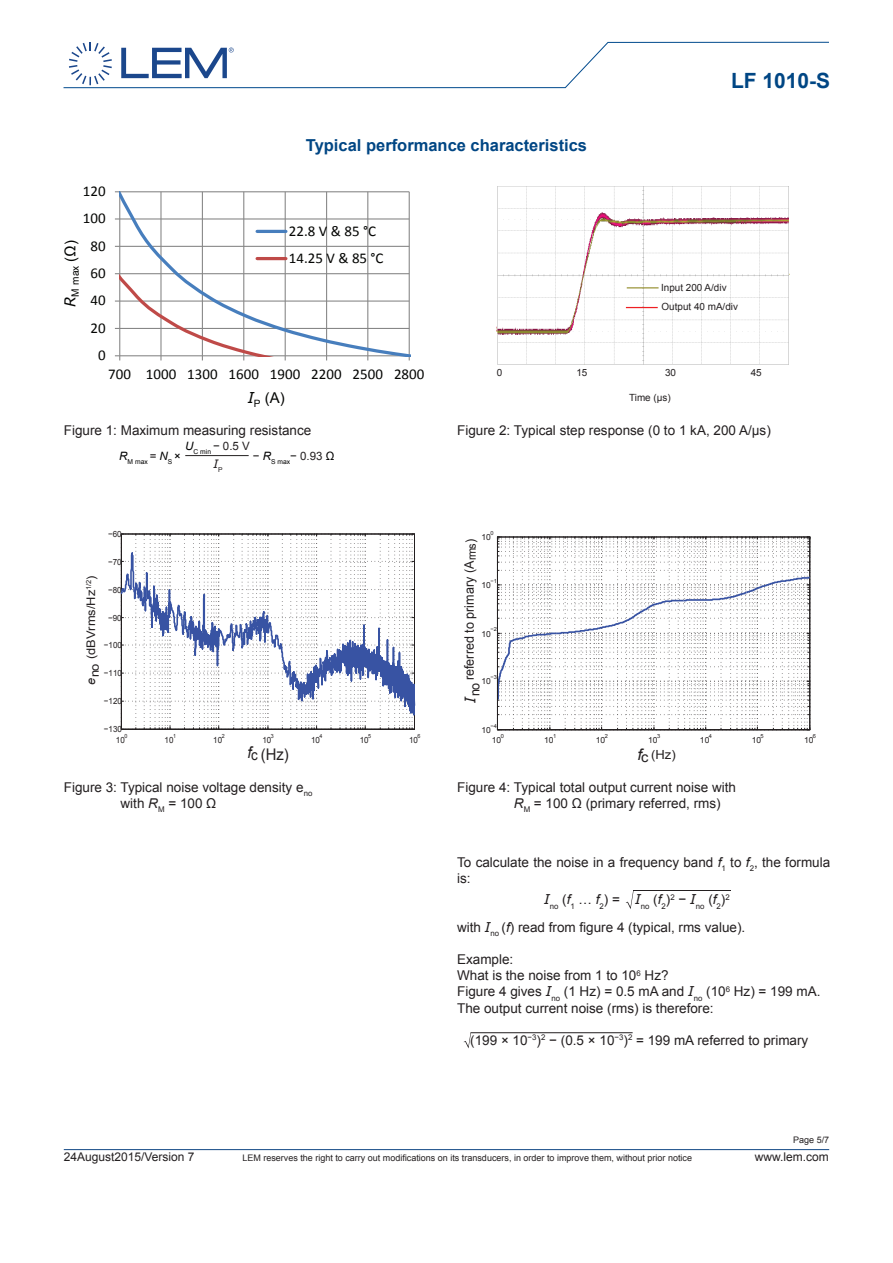
<style>
.page{position:relative;width:893px;height:1263px;background:#fff}
.page>*{position:absolute;margin:0;border:0;box-sizing:border-box;transform-origin:0 0}
.t1{font:700 21px "Arial";color:#004684}
.t2{font:700 16.5px "Arial";color:#004684}
.t3{font:16.05px "Arial";color:#231f20;scale:.92 1}
.t4{font:15px/27.2px "Calibri";color:#040503}
.t5{font:15px "Arial";color:#040503}
.t6{font:13.5px/16.2px "Arial";color:#231f20}
.t7{font:13.05px "Arial";color:#231f20}
.t8{font:12.6px "Arial";color:#231f20}
.t9{font:12px "Arial";color:#231f20}
.t10{font:11.85px "Arial";color:#231f20;scale:1.08 1}
.t11{font:11.55px "Arial";color:#231f20}
.t12{font:italic 11.55px "Verdana";color:#231f20}
.t13{font:10.05px "Arial";color:#040503}
.t14{font:9.9px/18.6px "Arial";color:#231f20}
.t15{font:9px "Arial";color:#231f20}
.t16{font:8.55px "Arial";color:#231f20;scale:.94 1}
.t17{font:8.4px "Arial";color:#231f20}
.t18{font:7.8px "Arial";color:#231f20}
.t19{font:6.75px "Arial";color:#000001}
.t20{font:5.7px "Arial";color:#231f20;scale:.94 1}
.t21{font:5.55px "Arial";color:#231f20}
.s1{font-family:"Verdana";font-style:italic}
.s2{font-style:italic;color:#000001}
.s3{color:#000001}
.s4{font-style:italic}
.s5{font-family:"Verdana";font-style:italic;font-size:14.55px}
.s6{font-size:14.4px}
.s7{font-style:italic;font-size:15.75px}
.s8{font-size:14.1px}
</style>
<div class="page">
<hr style="left:64px;top:1149px;width:765px;height:1px;background:#124885">
<svg style="left:64px;top:41px;width:765px;height:48px"></svg>
<svg style="left:121px;top:534px;width:294px;height:196px"></svg>
<svg style="left:497px;top:537px;width:314px;height:193px"></svg>
<hr style="left:185px;top:455px;width:64px;height:1px;background:#231f20">
<svg style="left:626px;top:891px;width:8px;height:18px"></svg>
<hr style="left:633px;top:890px;width:97px;height:1px;background:#231f20">
<svg style="left:464px;top:1033px;width:7px;height:15px"></svg>
<hr style="left:471px;top:1032px;width:162px;height:1px;background:#231f20">
<img style="left:496px;top:186px;width:294px;height:178px">
<hr style="left:626px;top:307px;width:32px;height:1px;background:#ee1f23">
<hr style="left:627px;top:287px;width:32px;height:1px;background:#9a9439">
<hr style="left:120px;top:191px;width:289px;height:1px;background:#868686">
<hr style="left:119px;top:192px;width:1px;height:164px;background:#868686">
<svg style="left:115px;top:355px;width:5px;height:5px"></svg>
<svg style="left:120px;top:192px;width:290px;height:165px"></svg>
<hr style="left:257px;top:230px;width:29px;height:3px;background:#477ebd">
<hr style="left:257px;top:257px;width:29px;height:3px;background:#bf4a48">
<p class="t4" style="left:83px;top:177px;width:24px">120</p>
<p class="t4" style="left:83px;top:205px;width:24px">100</p>
<p class="t13" style="left:69px;top:307px;width:69px;rotate:-90deg"><sup>R</sup>M max <sup>(Ω)</sup></p>
<p class="t4" style="left:91px;top:232px;width:17px">80</p>
<p class="t4" style="left:91px;top:259px;width:17px">60</p>
<p class="t4" style="left:91px;top:287px;width:17px">40</p>
<p class="t4" style="left:91px;top:314px;width:17px">20</p>
<p class="t4" style="left:98px;top:341px;width:9px">0</p>
<p class="t2" style="left:306px;top:135px;width:283px">Typical performance characteristics</p>
<p class="t4" style="left:289px;top:217px;width:96px">22.8 V &amp; 85 °C<br>14.25 V &amp; 85 °C</p>
<p class="t4" style="left:108px;top:361px;width:318px">700 1000 1300 1600 1900 2200 2500 2800</p>
<p class="t5" style="left:248px;top:388px;width:39px"><span class="s1">I</span><sub>P</sub> (A)</p>
<p class="t14" style="left:497px;top:363px;width:7px">0</p>
<p class="t14" style="left:576px;top:363px;width:13px">15</p>
<h1 class="t1" style="left:731px;top:67px;width:101px">LF 1010-S</h1>
<p class="t14" style="left:661px;top:278px;width:78px">Input 200 A/div<br>Output 40 mA/div</p>
<p class="t14" style="left:665px;top:363px;width:13px">30</p>
<p class="t14" style="left:751px;top:363px;width:13px">45</p>
<p class="t14" style="left:629px;top:389px;width:43px">Time (µs)</p>
<p class="t6" style="left:64px;top:422px;width:249px">Figure 1: Maximum measuring resistance</p>
<p class="t12" style="left:213px;top:456px;width:11px">I<sub>P</sub></p>
<p class="t11" style="left:185px;top:438px;width:66px"><span class="s2">U</span><sub>C</sub> <sub>min</sub> − 0.5 V</p>
<p class="t19" style="left:119px;top:457px;width:63px"><sup>R</sup>M max <sup>=</sup> <sup>N</sup>S <sup>×</sup></p>
<p class="t11" style="left:253px;top:448px;width:83px">− <span class="s2">R</span><sub>S</sub> <sub>max</sub>− 0.93 <span class="s3">Ω</span></p>
<p class="t6" style="left:457px;top:422px;width:315px">Figure 2: Typical step response (0 to 1 kA, 200 A/µs)</p>
<p class="t16" style="left:108px;top:529px;width:16px">−60</p>
<p class="t16" style="left:108px;top:556px;width:16px">−70</p>
<p class="t10" style="left:83px;top:685px;width:103px;rotate:-90deg"><span class="s4">e</span>no (dBVrms/Hz<sup>1/2</sup>)</p>
<p class="t16" style="left:108px;top:584px;width:16px">−80</p>
<p class="t16" style="left:108px;top:612px;width:16px">−90</p>
<p class="t16" style="left:104px;top:640px;width:21px">−100</p>
<p class="t16" style="left:104px;top:668px;width:21px">−110</p>
<p class="t16" style="left:104px;top:696px;width:21px">−120</p>
<p class="t21" style="left:490px;top:529px;width:5px">0</p>
<p class="t17" style="left:481px;top:532px;width:11px">10</p>
<p class="t7" style="left:461px;top:703px;width:165px;rotate:-90deg"><span class="s5">I</span>no referred to primary (A<sub>rms</sub>)</p>
<p class="t21" style="left:490px;top:577px;width:8px">−1</p>
<p class="t17" style="left:481px;top:579px;width:11px">10</p>
<p class="t21" style="left:490px;top:626px;width:8px">−2</p>
<p class="t17" style="left:481px;top:628px;width:11px">10</p>
<p class="t21" style="left:490px;top:674px;width:8px">−3</p>
<p class="t17" style="left:481px;top:676px;width:11px">10</p>
<p class="t16" style="left:104px;top:724px;width:21px">−130</p>
<p class="t20" style="left:124px;top:732px;width:5px">0</p>
<p class="t16" style="left:116px;top:734px;width:11px">10</p>
<p class="t20" style="left:173px;top:732px;width:5px">1</p>
<p class="t16" style="left:165px;top:734px;width:11px">10</p>
<p class="t20" style="left:222px;top:732px;width:5px">2</p>
<p class="t16" style="left:213px;top:734px;width:11px">10</p>
<p class="t20" style="left:271px;top:732px;width:5px">3</p>
<p class="t16" style="left:263px;top:734px;width:11px">10</p>
<p class="t20" style="left:320px;top:732px;width:5px">4</p>
<p class="t16" style="left:311px;top:734px;width:11px">10</p>
<p class="t20" style="left:368px;top:732px;width:5px">5</p>
<p class="t16" style="left:360px;top:734px;width:11px">10</p>
<p class="t20" style="left:417px;top:732px;width:5px">6</p>
<p class="t16" style="left:409px;top:734px;width:11px">10</p>
<p class="t21" style="left:490px;top:722px;width:8px">−4</p>
<p class="t17" style="left:481px;top:724px;width:11px">10</p>
<p class="t21" style="left:501px;top:732px;width:5px">0</p>
<p class="t17" style="left:492px;top:734px;width:11px">10</p>
<p class="t21" style="left:553px;top:732px;width:5px">1</p>
<p class="t17" style="left:544px;top:734px;width:11px">10</p>
<p class="t21" style="left:605px;top:732px;width:5px">2</p>
<p class="t17" style="left:596px;top:734px;width:11px">10</p>
<p class="t21" style="left:657px;top:732px;width:5px">3</p>
<p class="t17" style="left:648px;top:734px;width:11px">10</p>
<p class="t21" style="left:709px;top:732px;width:5px">4</p>
<p class="t17" style="left:700px;top:734px;width:11px">10</p>
<p class="t21" style="left:761px;top:732px;width:5px">5</p>
<p class="t17" style="left:752px;top:734px;width:11px">10</p>
<p class="t3" style="left:247px;top:744px;width:47px"><span class="s4">f</span><span class="s6">c</span> (Hz)</p>
<p class="t8" style="left:637px;top:746px;width:40px"><span class="s7">f</span><span class="s8">c</span> (Hz)</p>
<p class="t6" style="left:121px;top:779px;width:193px;text-indent:-57px">Figure 3: Typical noise voltage density e<sub>no </sub>with <span class="s4">R</span><sub>M</sub> = 100 Ω</p>
<p class="t6" style="left:514px;top:779px;width:224px;text-indent:-57px">Figure 4: Typical total output current noise with<br><span class="s4">R</span><sub>M</sub> = 100 Ω (primary referred, rms)</p>
<p class="t21" style="left:813px;top:732px;width:5px">6</p>
<p class="t17" style="left:804px;top:734px;width:11px">10</p>
<p class="t6" style="left:457px;top:854px;width:375px">To calculate the noise in a frequency band <span class="s4">f</span><sub>1</sub> to <span class="s4">f</span><sub>2</sub>, the formula is:</p>
<p class="t6" style="left:457px;top:919px;width:290px">with <span class="s1">I</span><sub>no</sub> (<span class="s4">f</span>) read from figure 4 (typical, rms value).</p>
<p class="t6" style="left:457px;top:951px;width:365px">Example:<br>What is the noise from 1 to 10<sup>6</sup> Hz?<br>Figure 4 gives <span class="s1">I</span><sub>no</sub> (1 Hz) = 0.5 mA and <span class="s1">I</span><sub>no</sub> (10<sup>6</sup> Hz) = 199 mA.<br>The output current noise (rms) is therefore:</p>
<p class="t18" style="left:544px;top:901px;width:187px"><sup>I</sup>no <sup>(</sup><sup>f</sup>1 <sup>…</sup> <sup>f</sup>2<sup>)</sup> <sup>=</sup> <sup>I</sup>no <sup>(</sup><sup>f</sup>2<sup>)</sup>2 <sup>−</sup> <sup>I</sup>no <sup>(</sup><sup>f</sup>2<sup>)</sup>2</p>
<p class="t6" style="left:470px;top:1032px;width:340px">(199 × 10<sup>−3</sup>)<sup>2</sup> − (0.5 × 10<sup>−3</sup>)<sup>2</sup> = 199 mA referred to primary</p>
<p class="t15" style="left:793px;top:1134px;width:38px">Page 5/7</p>
<p class="t9" style="left:64px;top:1149px;width:132px">24August2015/Version 7</p>
<p class="t15" style="left:242px;top:1152px;width:451px">LEM reserves the right to carry out modifications on its transducers, in order to improve them, without prior notice</p>
<p class="t9" style="left:755px;top:1149px;width:76px">www.lem.com</p>
</div>
